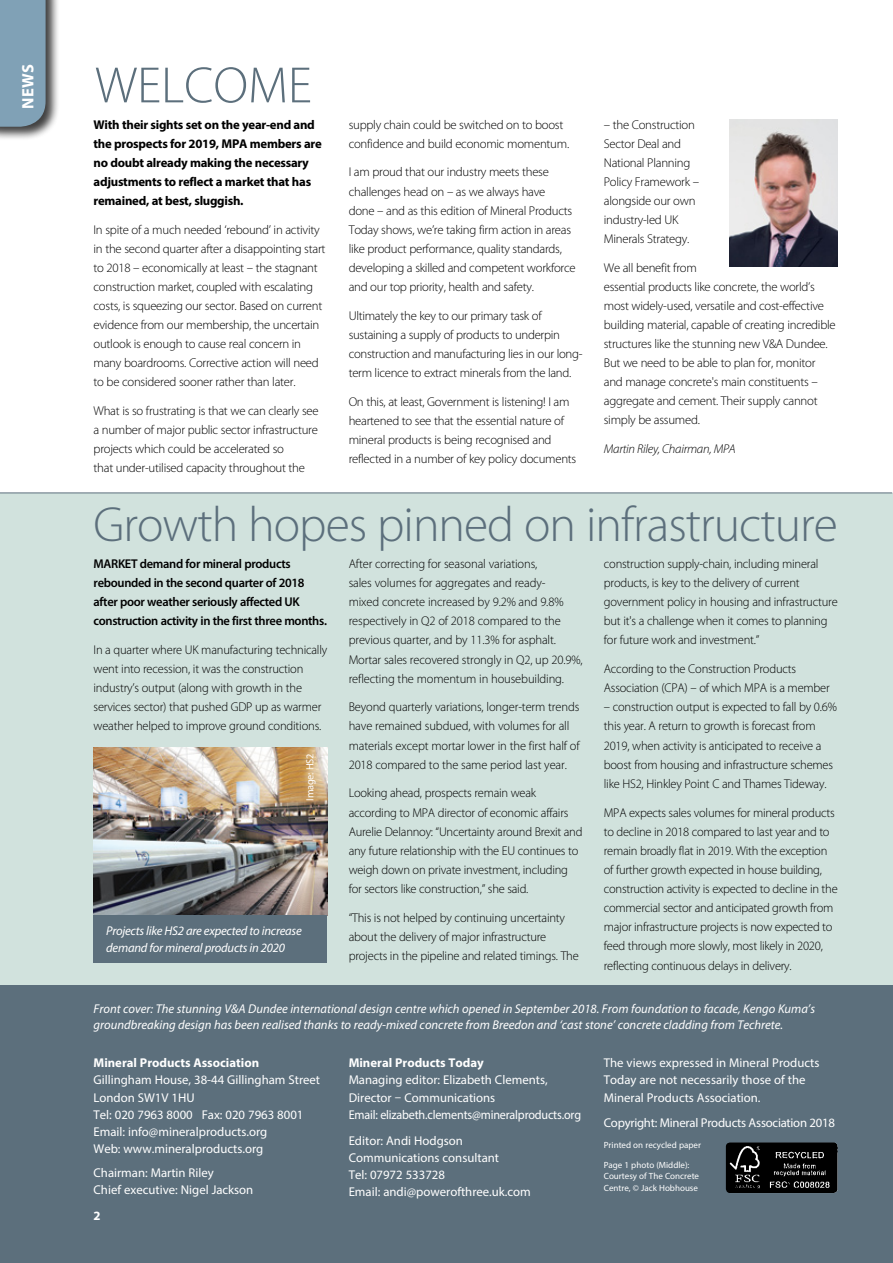
<style>
.page{position:relative;width:893px;height:1263px;background:#fff}
.page>*{position:absolute;margin:0;border:0;box-sizing:border-box;transform-origin:0 0}
.t1{font:300 51.45px "Myriad Pro";color:#5c6f7c}
.t2{font:300 49.65px "Myriad Pro";letter-spacing:-.02em;color:#5c6f7c}
.t3{font:700 16.5px "Myriad Pro";color:#fff}
.t4{font:300 12.75px/19px "Myriad Pro";letter-spacing:-.02em;color:#000}
.t5{font:12.75px/17.2px "Myriad Pro";color:#fff}
.t6{font:italic 12.75px/16.5px "Myriad Pro";color:#fff}
.t7{font:700 12.75px/19px "Myriad Pro";letter-spacing:-.02em;color:#000}
.t8{font:600 12.75px/19.2px "Myriad Pro";letter-spacing:-.025em;color:#000}
.t9{font:italic 12.75px/16.5px "Myriad Pro";letter-spacing:-.02em;color:#fff}
.t10{font:700 12.75px "Myriad Pro";color:#fff}
.t11{font:12.75px "Myriad Pro";letter-spacing:-.02em;color:#fff}
.t12{font:italic 300 12.75px "Myriad Pro";letter-spacing:-.02em;color:#000}
.t13{font:10.5px "Myriad Pro";letter-spacing:-.02em;color:#fff}
.t14{font:9px/11.6px "Myriad Pro";color:#fff}
</style>
<div class="page">
<hr style="left:892px;top:0;width:1px;height:577px;background:#d0dce6">
<div style="left:0;top:493px;width:893px;height:520px;background:#d1e2dd"></div>
<img style="left:729px;top:119px;width:109px;height:147px">
<div style="left:0;top:986px;width:893px;height:277px;background:#5c6f7c"></div>
<div style="left:0;top:0;width:60px;height:141px;background:#000;opacity:.75"></div>
<div style="left:0;top:0;width:46px;height:127px;background:#80a1b6"></div>
<img style="left:726px;top:1142px;width:112px;height:51px">
<hr style="left:0;top:492px;width:892px;height:1px;background:#5c6f7c">
<img style="left:94px;top:747px;width:233px;height:168px">
<div style="left:94px;top:915px;width:233px;height:47px;background:#5c6f7c"></div>
<p class="t3" style="left:17px;top:109px;width:46px;rotate:-90deg">NEWS</p>
<h1 class="t1" style="left:95px;top:57px;width:218px">WELCOME</h1>
<p class="t7" style="left:94px;top:114px;width:230px">With their sights set on the year-end and the prospects for 2019, MPA members are no doubt already making the necessary adjustments to reflect a market that has remained, at best, sluggish.</p>
<p class="t4" style="left:94px;top:220px;width:233px">In spite of a much needed ‘rebound’ in activity in the second quarter after a disappointing start to 2018 – economically at least – the stagnant construction market, coupled with escalating costs, is squeezing our sector. Based on current evidence from our membership, the uncertain outlook is enough to cause real concern in many boardrooms. Corrective action will need to be considered sooner rather than later.</p>
<p class="t4" style="left:94px;top:401px;width:227px">What is so frustrating is that we can clearly see a number of major public sector infrastructure projects which could be accelerated so<br>that under-utilised capacity throughout the</p>
<p class="t4" style="left:349px;top:115px;width:222px">supply chain could be switched on to boost confidence and build economic momentum.</p>
<p class="t4" style="left:349px;top:163px;width:229px">I am proud that our industry meets these challenges head on – as we always have<br>done – and as this edition of Mineral Products Today shows, we’re taking firm action in areas like product performance, quality standards, developing a skilled and competent workforce and our top priority, health and safety.</p>
<p class="t4" style="left:349px;top:306px;width:235px">Ultimately the key to our primary task of sustaining a supply of products to underpin construction and manufacturing lies in our long&shy;term licence to extract minerals from the land.</p>
<p class="t4" style="left:349px;top:392px;width:229px">On this, at least, Government is listening! I am heartened to see that the essential nature of mineral products is being recognised and reflected in a number of key policy documents</p>
<p class="t4" style="left:604px;top:115px;width:97px">– the Construction<br>Sector Deal and<br>National Planning<br>Policy Framework – alongside our own industry-led UK<br>Minerals Strategy.</p>
<p class="t4" style="left:604px;top:258px;width:233px">We all benefit from<br>essential products like concrete, the world’s most widely-used, versatile and cost-effective building material, capable of creating incredible structures like the stunning new V&amp;A Dundee.<br>But we need to be able to plan for, monitor and manage concrete's main constituents – aggregate and cement. Their supply cannot simply be assumed.</p>
<p class="t12" style="left:604px;top:441px;width:133px">Martin Riley, Chairman, MPA</p>
<h2 class="t2" style="left:94px;top:497px;width:746px">Growth hopes pinned on infrastructure</h2>
<p class="t8" style="left:94px;top:554px;width:235px">MARKET demand for mineral products rebounded in the second quarter of 2018 after poor weather seriously affected UK construction activity in the first three months.</p>
<p class="t4" style="left:94px;top:640px;width:235px">In a quarter where UK manufacturing technically went into recession, it was the construction industry’s output (along with growth in the services sector) that pushed GDP up as warmer weather helped to improve ground conditions.</p>
<p class="t13" style="left:304px;top:801px;width:49px;rotate:-90deg">Image: HS2</p>
<p class="t9" style="left:106px;top:922px;width:197px">Projects like HS2 are expected to increase demand for mineral products in 2020</p>
<p class="t4" style="left:349px;top:554px;width:235px">After correcting for seasonal variations,<br>sales volumes for aggregates and ready-<br>mixed concrete increased by 9.2% and 9.8% respectively in Q2 of 2018 compared to the previous quarter, and by 11.3% for asphalt.<br>Mortar sales recovered strongly in Q2, up 20.9%, reflecting the momentum in housebuilding.</p>
<p class="t4" style="left:349px;top:698px;width:232px">Beyond quarterly variations, longer-term trends have remained subdued, with volumes for all materials except mortar lower in the first half of 2018 compared to the same period last year.</p>
<p class="t4" style="left:349px;top:784px;width:235px">Looking ahead, prospects remain weak according to MPA director of economic affairs Aurelie Delannoy: “Uncertainty around Brexit and any future relationship with the EU continues to weigh down on private investment, including for sectors like construction,” she said.</p>
<p class="t4" style="left:349px;top:908px;width:232px">“This is not helped by continuing uncertainty about the delivery of major infrastructure projects in the pipeline and related timings. The</p>
<p class="t4" style="left:604px;top:554px;width:235px">construction supply-chain, including mineral products, is key to the delivery of current government policy in housing and infrastructure but it's a challenge when it comes to planning for future work and investment.”</p>
<p class="t4" style="left:604px;top:659px;width:227px">According to the Construction Products<br>Association (CPA) – of which MPA is a member</p>
<p class="t4" style="left:604px;top:698px;width:235px">– construction output is expected to fall by 0.6% this year. A return to growth is forecast from 2019, when activity is anticipated to receive a boost from housing and infrastructure schemes like HS2, Hinkley Point C and Thames Tideway.</p>
<p class="t4" style="left:604px;top:803px;width:235px">MPA expects sales volumes for mineral products to decline in 2018 compared to last year and to remain broadly flat in 2019. With the exception of further growth expected in house building, construction activity is expected to decline in the commercial sector and anticipated growth from major infrastructure projects is now expected to feed through more slowly, most likely in 2020, reflecting continuous delays in delivery.</p>
<p class="t6" style="left:94px;top:1000px;width:723px">Front cover: The stunning V&amp;A Dundee international design centre which opened in September 2018. From foundation to facade, Kengo Kuma’s groundbreaking design has been realised thanks to ready-mixed concrete from Breedon and ‘cast stone’ concrete cladding from Techrete.</p>
<p class="t10" style="left:94px;top:1054px;width:167px">Mineral Products Association</p>
<p class="t5" style="left:94px;top:1071px;width:228px">Gillingham House, 38-44 Gillingham Street<br>London SW1V 1HU<br>Tel: 020 7963 8000 Fax: 020 7963 8001<br>Email: info@mineralproducts.org<br>Web: www.mineralproducts.org</p>
<p class="t5" style="left:94px;top:1164px;width:161px">Chairman: Martin Riley<br>Chief executive: Nigel Jackson</p>
<p class="t10" style="left:94px;top:1208px;width:9px">2</p>
<p class="t10" style="left:349px;top:1054px;width:137px">Mineral Products Today</p>
<p class="t5" style="left:349px;top:1071px;width:234px">Managing editor: Elizabeth Clements,<br>Director – Communications<br>Email: elizabeth.clements@mineralproducts.org</p>
<p class="t5" style="left:349px;top:1131px;width:184px">Editor: Andi Hodgson<br>Communications consultant<br>Tel: 07972 533728<br>Email: andi@powerofthree.uk.com</p>
<p class="t5" style="left:604px;top:1054px;width:217px">The views expressed in Mineral Products<br>Today are not necessarily those of the<br>Mineral Products Association.</p>
<p class="t11" style="left:604px;top:1115px;width:233px">Copyright: Mineral Products Association 2018</p>
<p class="t14" style="left:604px;top:1138px;width:99px">Printed on recycled paper</p>
<p class="t14" style="left:604px;top:1158px;width:97px">Page 1 photo (Middle):<br>Courtesy of The Concrete<br>Centre, © Jack Hobhouse</p>
</div>
